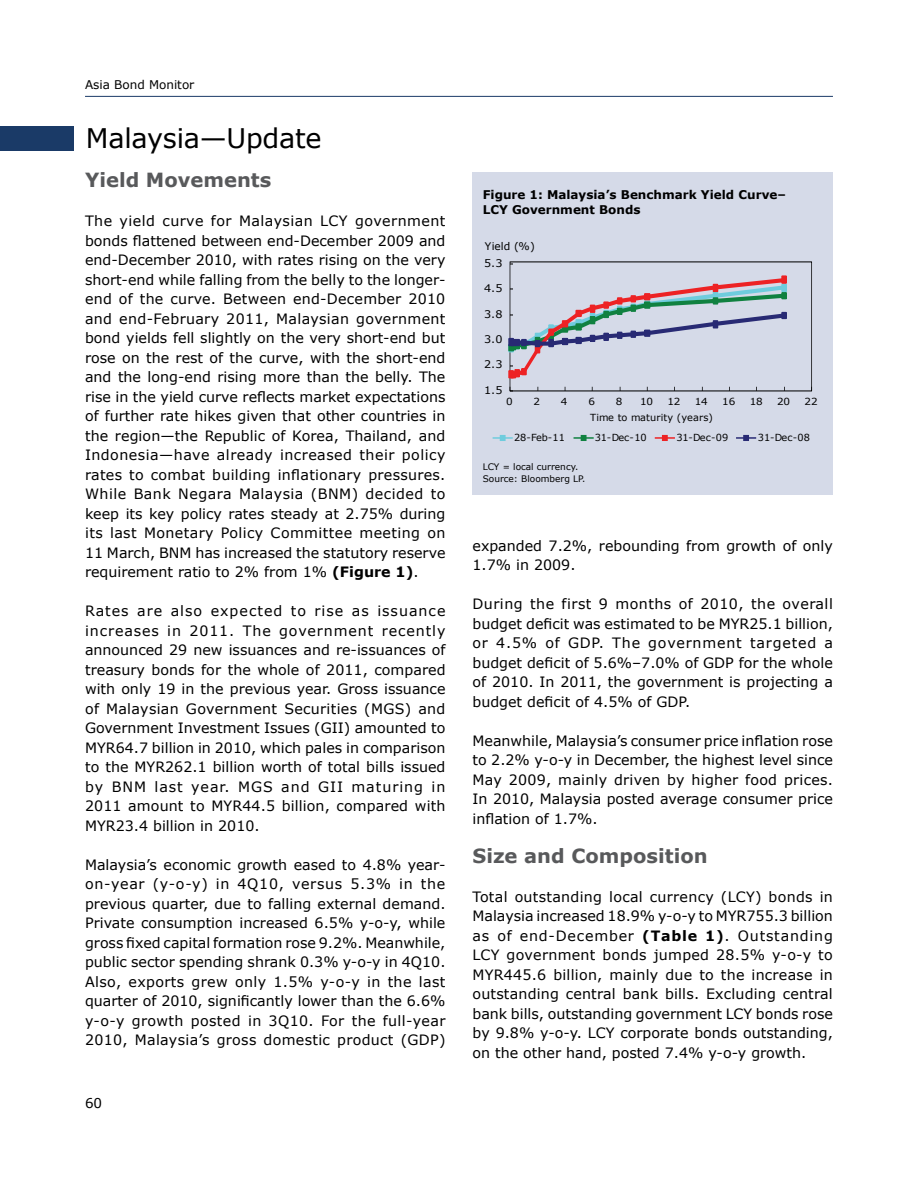
<style>
.page{position:relative;width:918px;height:1188px;background:#fff}
.page>*{position:absolute;margin:0;border:0;box-sizing:border-box;transform-origin:0 0}
.t1{font:27px "Verdana";letter-spacing:-.01em;color:#000}
.t2{font:700 19.5px "Verdana";color:#58595b}
.t3{font:14.25px/19.5px "Verdana";color:#000;text-align:justify}
.t4{font:13.5px "Verdana";color:#000}
.t5{font:700 12px/15px "Verdana";color:#000}
.t6{font:12px "Verdana";color:#000}
.t7{font:10.5px "Verdana";color:#010101;scale:1.07 1}
.t8{font:10.5px "Verdana";letter-spacing:.01em;color:#000}
.t9{font:9.75px "Verdana";letter-spacing:-.01em;color:#010101}
.t10{font:9.75px "Verdana";letter-spacing:-.01em;color:#010101;scale:1.07 1}
.t11{font:9px/12px "Verdana";color:#000}
.s1{font-weight:700}
</style>
<div class="page">
<hr style="left:85px;top:96px;width:748px;height:1px;background:#1a3a67">
<div style="left:0;top:126px;width:74px;height:25px;background:#1a3a67"></div>
<div style="left:472px;top:172px;width:361px;height:323px;background:#d5dae8"></div>
<svg style="left:493px;top:435px;width:19px;height:6px"></svg>
<svg style="left:574px;top:435px;width:19px;height:6px"></svg>
<svg style="left:656px;top:435px;width:18px;height:6px"></svg>
<svg style="left:737px;top:435px;width:18px;height:6px"></svg>
<svg style="left:508px;top:261px;width:304px;height:130px"></svg>
<p class="t6" style="left:85px;top:77px;width:111px">Asia Bond Monitor</p>
<h1 class="t1" style="left:86px;top:121px;width:237px">Malaysia—Update</h1>
<h2 class="t2" style="left:85px;top:168px;width:188px">Yield Movements</h2>
<p class="t3" style="left:85px;top:212px;width:362px">The yield curve for Malaysian LCY government bonds flattened between end-December 2009 and end-December 2010, with rates rising on the very short-end while falling from the belly to the longer&shy;end of the curve. Between end-December 2010 and end-February 2011, Malaysian government bond yields fell slightly on the very short-end but rose on the rest of the curve, with the short-end and the long-end rising more than the belly. The rise in the yield curve reflects market expectations of further rate hikes given that other countries in the region—the Republic of Korea, Thailand, and Indonesia—have already increased their policy rates to combat building inflationary pressures.<br>While Bank Negara Malaysia (BNM) decided to keep its key policy rates steady at 2.75% during its last Monetary Policy Committee meeting on 11 March, BNM has increased the statutory reserve requirement ratio to 2% from 1% <span class="s1">(Figure 1)</span>.</p>
<p class="t3" style="left:85px;top:602px;width:362px">Rates are also expected to rise as issuance increases in 2011. The government recently announced 29 new issuances and re-issuances of treasury bonds for the whole of 2011, compared with only 19 in the previous year. Gross issuance of Malaysian Government Securities (MGS) and Government Investment Issues (GII) amounted to MYR64.7 billion in 2010, which pales in comparison to the MYR262.1 billion worth of total bills issued by BNM last year. MGS and GII maturing in 2011 amount to MYR44.5 billion, compared with MYR23.4 billion in 2010.</p>
<p class="t3" style="left:85px;top:855px;width:362px">Malaysia’s economic growth eased to 4.8% year&shy;on-year (y-o-y) in 4Q10, versus 5.3% in the previous quarter, due to falling external demand.<br>Private consumption increased 6.5% y-o-y, while gross fixed capital formation rose 9.2%. Meanwhile, public sector spending shrank 0.3% y-o-y in 4Q10.<br>Also, exports grew only 1.5% y-o-y in the last quarter of 2010, significantly lower than the 6.6% y-o-y growth posted in 3Q10. For the full-year 2010, Malaysia’s gross domestic product (GDP)</p>
<p class="t4" style="left:85px;top:1095px;width:19px">60</p>
<p class="t5" style="left:483px;top:187px;width:305px">Figure 1: Malaysia’s Benchmark Yield Curve–<br>LCY Government Bonds</p>
<p class="t8" style="left:485px;top:240px;width:52px">Yield (%)</p>
<p class="t7" style="left:484px;top:257px;width:19px">5.3</p>
<p class="t7" style="left:484px;top:282px;width:19px">4.5</p>
<p class="t7" style="left:484px;top:307px;width:19px">3.8</p>
<p class="t7" style="left:484px;top:332px;width:19px">3.0</p>
<p class="t7" style="left:484px;top:358px;width:19px">2.3</p>
<p class="t7" style="left:484px;top:383px;width:19px">1.5</p>
<p class="t10" style="left:506px;top:396px;width:8px">0</p>
<p class="t10" style="left:534px;top:396px;width:8px">2</p>
<p class="t10" style="left:561px;top:396px;width:8px">4</p>
<p class="t10" style="left:588px;top:396px;width:8px">6</p>
<p class="t10" style="left:616px;top:396px;width:8px">8</p>
<p class="t10" style="left:640px;top:396px;width:14px">10</p>
<p class="t10" style="left:667px;top:396px;width:14px">12</p>
<p class="t10" style="left:695px;top:396px;width:14px">14</p>
<p class="t10" style="left:722px;top:396px;width:14px">16</p>
<p class="t10" style="left:750px;top:396px;width:14px">18</p>
<p class="t10" style="left:777px;top:396px;width:14px">20</p>
<p class="t10" style="left:805px;top:396px;width:14px">22</p>
<p class="t9" style="left:590px;top:411px;width:124px">Time to maturity (years)</p>
<p class="t9" style="left:514px;top:431px;width:52px">28-Feb-11</p>
<p class="t9" style="left:595px;top:431px;width:53px">31-Dec-10</p>
<p class="t9" style="left:676px;top:431px;width:53px">31-Dec-09</p>
<p class="t9" style="left:758px;top:431px;width:53px">31-Dec-08</p>
<p class="t11" style="left:483px;top:461px;width:104px">LCY = local currency.<br>Source: Bloomberg LP.</p>
<p class="t3" style="left:473px;top:536px;width:362px">expanded 7.2%, rebounding from growth of only<br>1.7% in 2009.</p>
<p class="t3" style="left:473px;top:594px;width:362px">During the first 9 months of 2010, the overall budget deficit was estimated to be MYR25.1 billion, or 4.5% of GDP. The government targeted a budget deficit of 5.6%–7.0% of GDP for the whole of 2010. In 2011, the government is projecting a budget deficit of 4.5% of GDP.</p>
<p class="t3" style="left:473px;top:731px;width:362px">Meanwhile, Malaysia’s consumer price inflation rose to 2.2% y-o-y in December, the highest level since May 2009, mainly driven by higher food prices.<br>In 2010, Malaysia posted average consumer price inflation of 1.7%.</p>
<h2 class="t2" style="left:472px;top:843px;width:237px">Size and Composition</h2>
<p class="t3" style="left:472px;top:887px;width:362px">Total outstanding local currency (LCY) bonds in Malaysia increased 18.9% y-o-y to MYR755.3 billion as of end-December <span class="s1">(Table 1)</span>. Outstanding LCY government bonds jumped 28.5% y-o-y to MYR445.6 billion, mainly due to the increase in outstanding central bank bills. Excluding central bank bills, outstanding government LCY bonds rose by 9.8% y-o-y. LCY corporate bonds outstanding, on the other hand, posted 7.4% y-o-y growth.</p>
</div>
